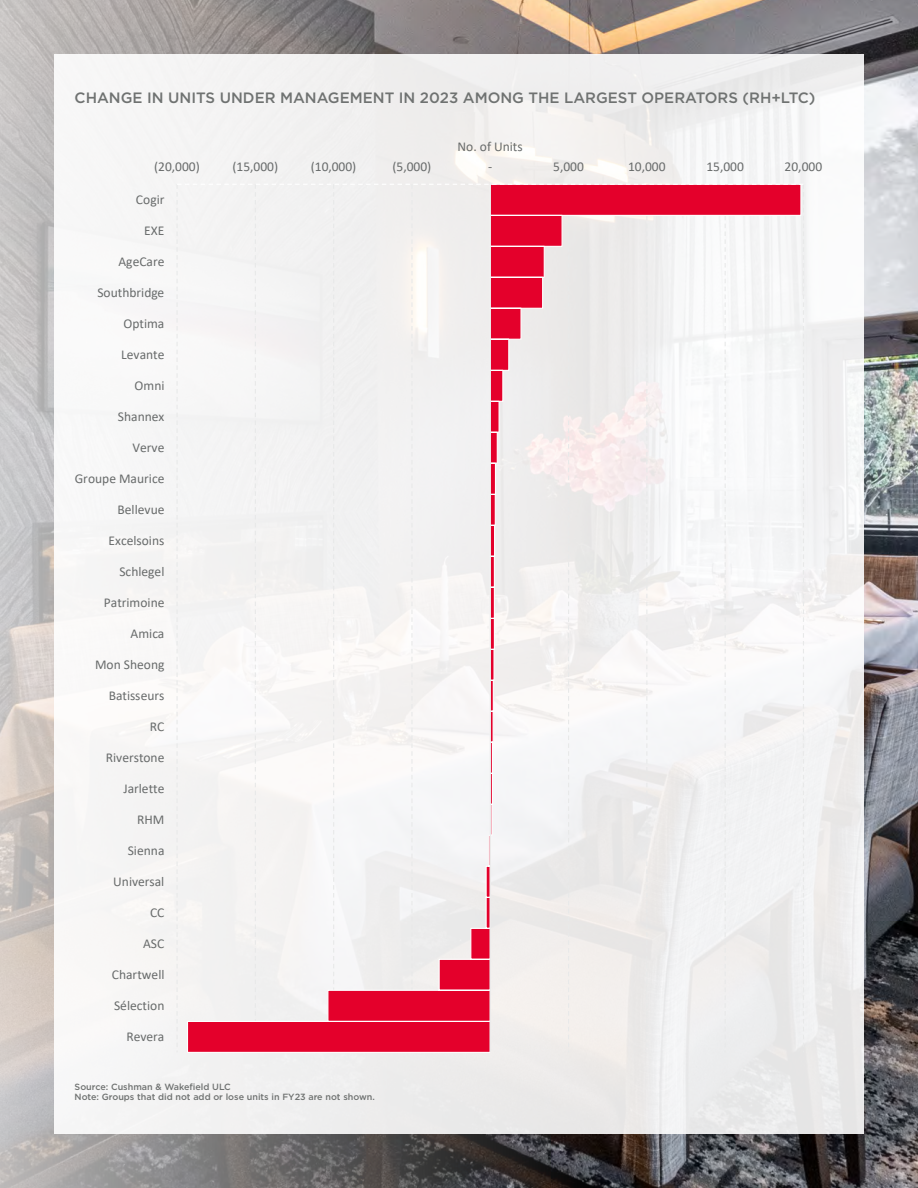
<style>
.page{position:relative;width:918px;height:1188px;background:#fff}
.page>*{position:absolute;margin:0;border:0;box-sizing:border-box;transform-origin:0 0}
.t1{font:500 15px "Gotham";color:#6f7271}
.t2{font:13.5px "Calibri";color:#686b6b}
.Body{font:500 9px/10.5px "Gotham";color:#6f7271}
</style>
<div class="page">
<img style="left:0;top:0;width:918px;height:1188px">
<div style="left:54px;top:54px;width:810px;height:1080px;background:#f4f4f4"></div>
<svg style="left:187px;top:184px;width:617px;height:868px"></svg>
<hr style="left:490px;top:184px;width:1px;height:868px;background:#e8e9e9">
<h2 class="t1" style="left:75px;top:88px;width:742px">CHANGE IN UNITS UNDER MANAGEMENT IN 2023 AMONG THE LARGEST OPERATORS (RH+LTC)</h2>
<p class="t2" style="left:458px;top:137px;width:67px">No. of Units</p>
<p class="t2" style="left:154px;top:157px;width:47px">(20,000)</p>
<p class="t2" style="left:232px;top:157px;width:47px">(15,000)</p>
<p class="t2" style="left:311px;top:157px;width:47px">(10,000)</p>
<p class="t2" style="left:392px;top:157px;width:40px">(5,000)</p>
<p class="t2" style="left:488px;top:157px;width:6px">-</p>
<p class="t2" style="left:553px;top:157px;width:32px">5,000</p>
<p class="t2" style="left:628px;top:157px;width:39px">10,000</p>
<p class="t2" style="left:706px;top:157px;width:39px">15,000</p>
<p class="t2" style="left:785px;top:157px;width:39px">20,000</p>
<p class="t2" style="left:136px;top:190px;width:30px">Cogir</p>
<p class="t2" style="left:144px;top:221px;width:22px">EXE</p>
<p class="t2" style="left:118px;top:252px;width:47px">AgeCare</p>
<p class="t2" style="left:97px;top:283px;width:69px">Southbridge</p>
<p class="t2" style="left:124px;top:314px;width:42px">Optima</p>
<p class="t2" style="left:121px;top:345px;width:45px">Levante</p>
<p class="t2" style="left:135px;top:376px;width:31px">Omni</p>
<p class="t2" style="left:118px;top:407px;width:48px">Shannex</p>
<p class="t2" style="left:133px;top:438px;width:33px">Verve</p>
<p class="t2" style="left:75px;top:469px;width:91px">Groupe Maurice</p>
<p class="t2" style="left:118px;top:500px;width:48px">Bellevue</p>
<p class="t2" style="left:109px;top:531px;width:57px">Excelsoins</p>
<p class="t2" style="left:119px;top:562px;width:47px">Schlegel</p>
<p class="t2" style="left:104px;top:593px;width:62px">Patrimoine</p>
<p class="t2" style="left:131px;top:624px;width:35px">Amica</p>
<p class="t2" style="left:95px;top:655px;width:71px">Mon Sheong</p>
<p class="t2" style="left:109px;top:686px;width:57px">Batisseurs</p>
<p class="t2" style="left:150px;top:717px;width:16px">RC</p>
<p class="t2" style="left:106px;top:748px;width:60px">Riverstone</p>
<p class="t2" style="left:123px;top:779px;width:43px">Jarlette</p>
<p class="t2" style="left:137px;top:810px;width:29px">RHM</p>
<p class="t2" style="left:128px;top:841px;width:38px">Sienna</p>
<p class="t2" style="left:113px;top:872px;width:53px">Universal</p>
<p class="t2" style="left:150px;top:903px;width:16px">CC</p>
<p class="t2" style="left:143px;top:934px;width:23px">ASC</p>
<p class="t2" style="left:112px;top:965px;width:54px">Chartwell</p>
<p class="t2" style="left:114px;top:996px;width:52px">Sélection</p>
<p class="t2" style="left:126px;top:1027px;width:39px">Revera</p>
<p class="Body" style="left:75px;top:1081px;width:302px">Source: Cushman &amp; Wakefield ULC<br>Note: Groups that did not add or lose units in FY23 are not shown.</p>
</div>
